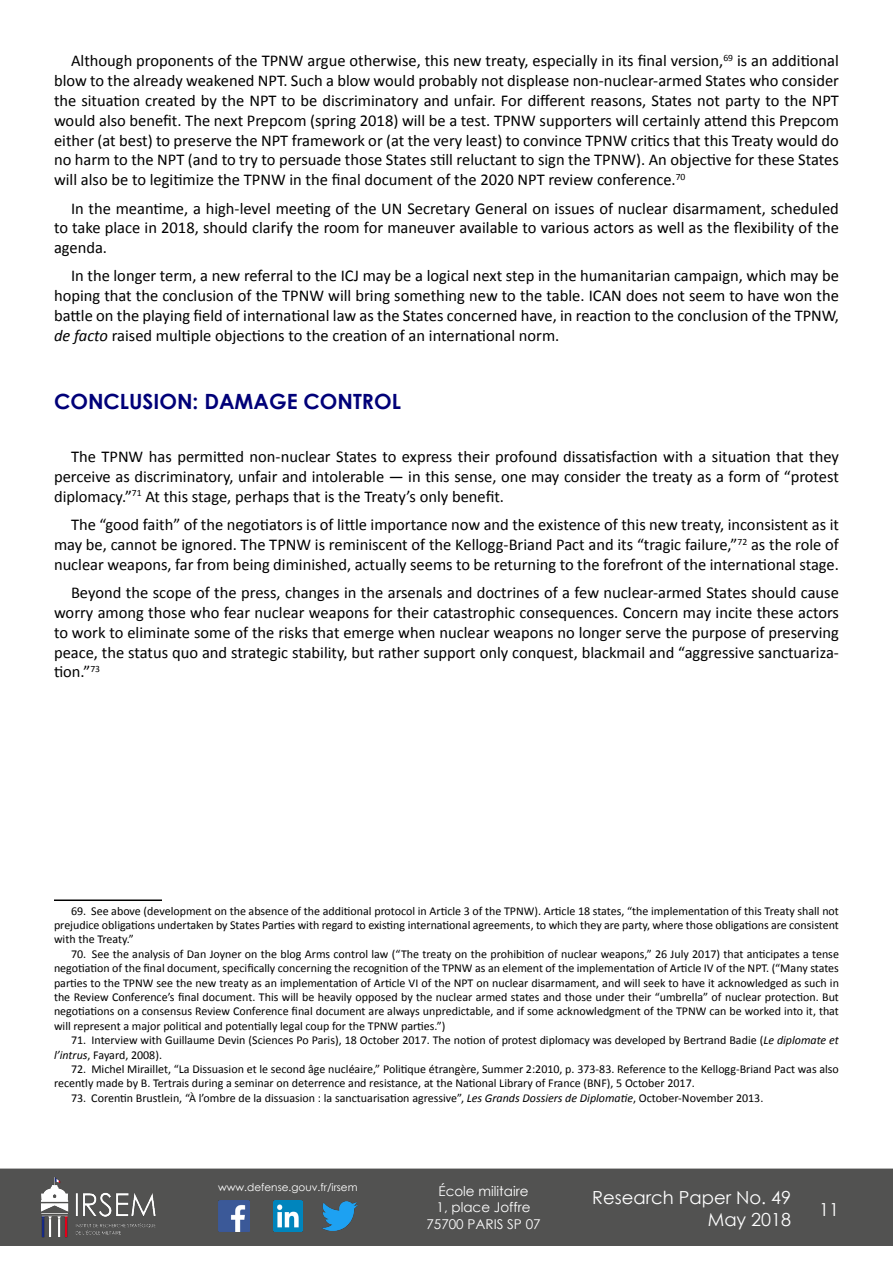
<style>
.page{position:relative;width:893px;height:1263px;background:#fff}
.page>*{position:absolute;margin:0;border:0;box-sizing:border-box;transform-origin:0 0}
.Titre_1{font:700 21px "Century Gothic";color:#000078}
.t1{font:18px/21.6px "Century Gothic";color:#fff;text-align:right}
.Texte_courant{font:16.5px/19.8px "Calibri";color:#000;text-align:justify}
.t2{font:13.5px/16.2px "Century Gothic";color:#fff;text-align:center}
.Note_de_bas_de_page{font:12px/14.4px "Calibri";color:#000;text-align:justify}
.t3{font:10.5px "Century Gothic";color:#fff}
.s1{font-style:italic}
</style>
<div class="page">
<div style="left:0;top:1168px;width:893px;height:78px;background:#525251;border:2px solid #525251"></div>
<img style="left:39px;top:1169px;width:117px;height:76px">
<img style="left:322px;top:1201px;width:36px;height:30px">
<img style="left:218px;top:1200px;width:31px;height:32px">
<img style="left:274px;top:1200px;width:28px;height:32px">
<hr style="left:54px;top:899px;width:108px;height:2px;background:#000">
<p class="Texte_courant" style="left:54px;top:51px;width:786px;text-indent:17px">Although proponents of the TPNW argue otherwise, this new treaty, especially in its final version,<sup>69</sup> is an additional blow to the already weakened NPT. Such a blow would probably not displease non-nuclear-armed States who consider the situation created by the NPT to be discriminatory and unfair. For different reasons, States not party to the NPT would also benefit. The next Prepcom (spring 2018) will be a test. TPNW supporters will certainly attend this Prepcom either (at best) to preserve the NPT framework or (at the very least) to convince TPNW critics that this Treaty would do no harm to the NPT (and to try to persuade those States still reluctant to sign the TPNW). An objective for these States will also be to legitimize the TPNW in the final document of the 2020 NPT review conference.<sup>70</sup></p>
<p class="Texte_courant" style="left:54px;top:198px;width:786px;text-indent:17px">In the meantime, a high-level meeting of the UN Secretary General on issues of nuclear disarmament, scheduled to take place in 2018, should clarify the room for maneuver available to various actors as well as the flexibility of the agenda.</p>
<p class="Texte_courant" style="left:54px;top:266px;width:786px;text-indent:17px">In the longer term, a new referral to the ICJ may be a logical next step in the humanitarian campaign, which may be hoping that the conclusion of the TPNW will bring something new to the table. ICAN does not seem to have won the battle on the playing field of international law as the States concerned have, in reaction to the conclusion of the TPNW, <span class="s1">de facto</span> raised multiple objections to the creation of an international norm.</p>
<p class="Titre_1" style="left:54px;top:385px;width:348px">CONCLUSION: DAMAGE CONTROL</p>
<p class="Texte_courant" style="left:54px;top:447px;width:786px;text-indent:17px">The TPNW has permitted non-nuclear States to express their profound dissatisfaction with a situation that they perceive as discriminatory, unfair and intolerable — in this sense, one may consider the treaty as a form of “protest diplomacy.”<sup>71</sup> At this stage, perhaps that is the Treaty’s only benefit.</p>
<p class="Texte_courant" style="left:54px;top:515px;width:786px;text-indent:17px">The “good faith” of the negotiators is of little importance now and the existence of this new treaty, inconsistent as it may be, cannot be ignored. The TPNW is reminiscent of the Kellogg-Briand Pact and its “tragic failure,”<sup>72</sup> as the role of nuclear weapons, far from being diminished, actually seems to be returning to the forefront of the international stage.</p>
<p class="Texte_courant" style="left:54px;top:583px;width:786px;text-indent:17px">Beyond the scope of the press, changes in the arsenals and doctrines of a few nuclear-armed States should cause worry among those who fear nuclear weapons for their catastrophic consequences. Concern may incite these actors to work to eliminate some of the risks that emerge when nuclear weapons no longer serve the purpose of preserving peace, the status quo and strategic stability, but rather support only conquest, blackmail and “aggressive sanctuariza&shy;tion.”<sup>73</sup></p>
<p class="Note_de_bas_de_page" style="left:54px;top:903px;width:786px;text-indent:17px">69. See above (development on the absence of the additional protocol in Article 3 of the TPNW). Article 18 states, “the implementation of this Treaty shall not prejudice obligations undertaken by States Parties with regard to existing international agreements, to which they are party, where those obligations are consistent with the Treaty.”</p>
<p class="Note_de_bas_de_page" style="left:54px;top:947px;width:786px;text-indent:17px">70. See the analysis of Dan Joyner on the blog Arms control law (“The treaty on the prohibition of nuclear weapons,” 26 July 2017) that anticipates a tense negotiation of the final document, specifically concerning the recognition of the TPNW as an element of the implementation of Article IV of the NPT. (“Many states parties to the TPNW see the new treaty as an implementation of Article VI of the NPT on nuclear disarmament, and will seek to have it acknowledged as such in the Review Conference’s final document. This will be heavily opposed by the nuclear armed states and those under their “umbrella” of nuclear protection. But negotiations on a consensus Review Conference final document are always unpredictable, and if some acknowledgment of the TPNW can be worked into it, that will represent a major political and potentially legal coup for the TPNW parties.”)</p>
<p class="Note_de_bas_de_page" style="left:54px;top:1033px;width:786px;text-indent:17px">71. Interview with Guillaume Devin (Sciences Po Paris), 18 October 2017. The notion of protest diplomacy was developed by Bertrand Badie (<span class="s1">Le diplomate et l’intrus</span>, Fayard, 2008).</p>
<p class="Note_de_bas_de_page" style="left:54px;top:1062px;width:786px;text-indent:17px">72. Michel Miraillet, “La Dissuasion et le second âge nucléaire,” Politique étrangère, Summer 2:2010, p. 373-83. Reference to the Kellogg-Briand Pact was also recently made by B. Tertrais during a seminar on deterrence and resistance, at the National Library of France (BNF), 5 October 2017.</p>
<p class="Note_de_bas_de_page" style="left:71px;top:1091px;width:694px">73. Corentin Brustlein, “À l’ombre de la dissuasion : la sanctuarisation agressive”, <span class="s1">Les Grands Dossiers de Diplomatie</span>, October-November 2013.</p>
<p class="t3" style="left:218px;top:1179px;width:141px">www.defense.gouv.fr/irsem</p>
<p class="t2" style="left:426px;top:1183px;width:116px">École militaire<br>1, place Joffre<br>75700 PARIS SP 07</p>
<p class="t1" style="left:592px;top:1186px;width:200px">Research Paper No. 49<br>May 2018</p>
<p class="t1" style="left:819px;top:1198px;width:21px">11</p>
</div>
